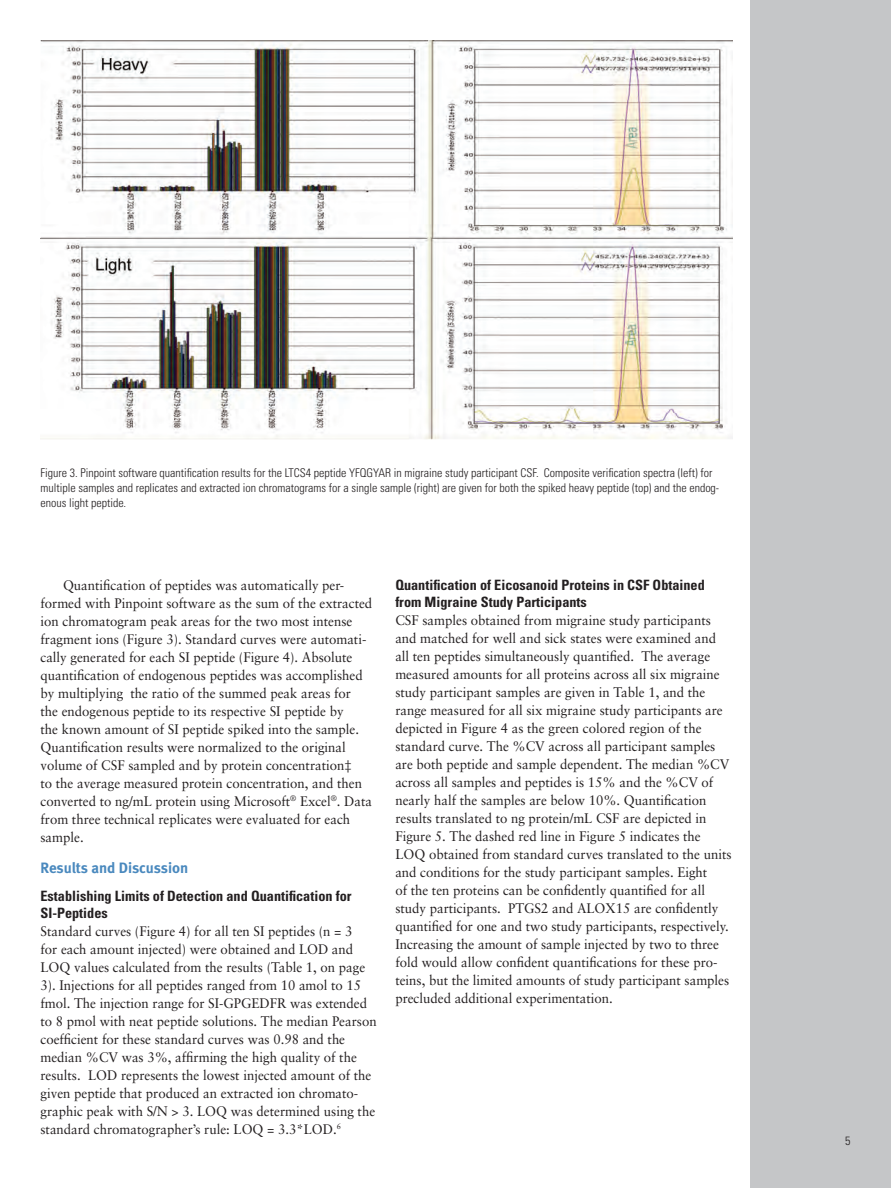
<style>
.page{position:relative;width:891px;height:1188px;background:#fff}
.page>*{position:absolute;margin:0;border:0;box-sizing:border-box;transform-origin:0 0}
.Sub_Head_1_Blue{font:15px "Meta Bold LF";letter-spacing:-.005em;color:#4a89be}
.Sub_Head_2_Black{font:700 condensed 14.25px/16.5px "Univers";color:#231f20}
._1st_Body{font:13.8px/18px "Sabon";color:#231f20;scale:.95 1}
._2nd_Body{font:13.8px/18px "Sabon";color:#231f20;scale:.95 1}
.t1{font:300 condensed 12px/15px "Univers";color:#231f20}
</style>
<div class="page">
<div style="left:750px;top:0;width:141px;height:1188px;background:#c5c6c8"></div>
<img style="left:41px;top:40px;width:691px;height:400px">
<p class="t1" style="left:40px;top:466px;width:680px">Figure 3. Pinpoint software quantification results for the LTCS4 peptide YFQGYAR in migraine study participant CSF. Composite verification spectra (left) for multiple samples and replicates and extracted ion chromatograms for a single sample (right) are given for both the spiked heavy peptide (top) and the endog&shy;enous light peptide.</p>
<p class="_2nd_Body" style="left:40px;top:576px;width:351px;text-indent:23px">Quantification of peptides was automatically per&shy;formed with Pinpoint software as the sum of the extracted ion chromatogram peak areas for the two most intense fragment ions (Figure 3). Standard curves were automati&shy;cally generated for each SI peptide (Figure 4). Absolute quantification of endogenous peptides was accomplished by multiplying the ratio of the summed peak areas for<br>the endogenous peptide to its respective SI peptide by<br>the known amount of SI peptide spiked into the sample.<br>Quantification results were normalized to the original volume of CSF sampled and by protein concentration‡<br>to the average measured protein concentration, and then converted to ng/mL protein using Microsoft<sup>®</sup> Excel<sup>®</sup>. Data from three technical replicates were evaluated for each sample.</p>
<p class="Sub_Head_1_Blue" style="left:40px;top:859px;width:149px">Results and Discussion</p>
<p class="Sub_Head_2_Black" style="left:40px;top:888px;width:313px">Establishing Limits of Detection and Quantification for<br>SI-Peptides</p>
<p class="_1st_Body" style="left:40px;top:922px;width:355px">Standard curves (Figure 4) for all ten SI peptides (n = 3<br>for each amount injected) were obtained and LOD and LOQ values calculated from the results (Table 1, on page 3). Injections for all peptides ranged from 10 amol to 15 fmol. The injection range for SI-GPGEDFR was extended to 8 pmol with neat peptide solutions. The median Pearson coefficient for these standard curves was 0.98 and the median %CV was 3%, affirming the high quality of the results. LOD represents the lowest injected amount of the given peptide that produced an extracted ion chromato&shy;graphic peak with S/N &gt; 3. LOQ was determined using the standard chromatographer’s rule: LOQ = 3.3*LOD.<sup>6</sup></p>
<p class="Sub_Head_2_Black" style="left:395px;top:577px;width:311px">Quantification of Eicosanoid Proteins in CSF Obtained from Migraine Study Participants</p>
<p class="_1st_Body" style="left:395px;top:611px;width:355px">CSF samples obtained from migraine study participants and matched for well and sick states were examined and all ten peptides simultaneously quantified. The average measured amounts for all proteins across all six migraine study participant samples are given in Table 1, and the range measured for all six migraine study participants are depicted in Figure 4 as the green colored region of the standard curve. The %CV across all participant samples are both peptide and sample dependent. The median %CV across all samples and peptides is 15% and the %CV of nearly half the samples are below 10%. Quantification results translated to ng protein/mL CSF are depicted in Figure 5. The dashed red line in Figure 5 indicates the LOQ obtained from standard curves translated to the units and conditions for the study participant samples. Eight<br>of the ten proteins can be confidently quantified for all study participants. PTGS2 and ALOX15 are confidently quantified for one and two study participants, respectively.<br>Increasing the amount of sample injected by two to three fold would allow confident quantifications for these pro&shy;teins, but the limited amounts of study participant samples precluded additional experimentation.</p>
<p class="t1" style="left:845px;top:1133px;width:7px">5</p>
</div>
